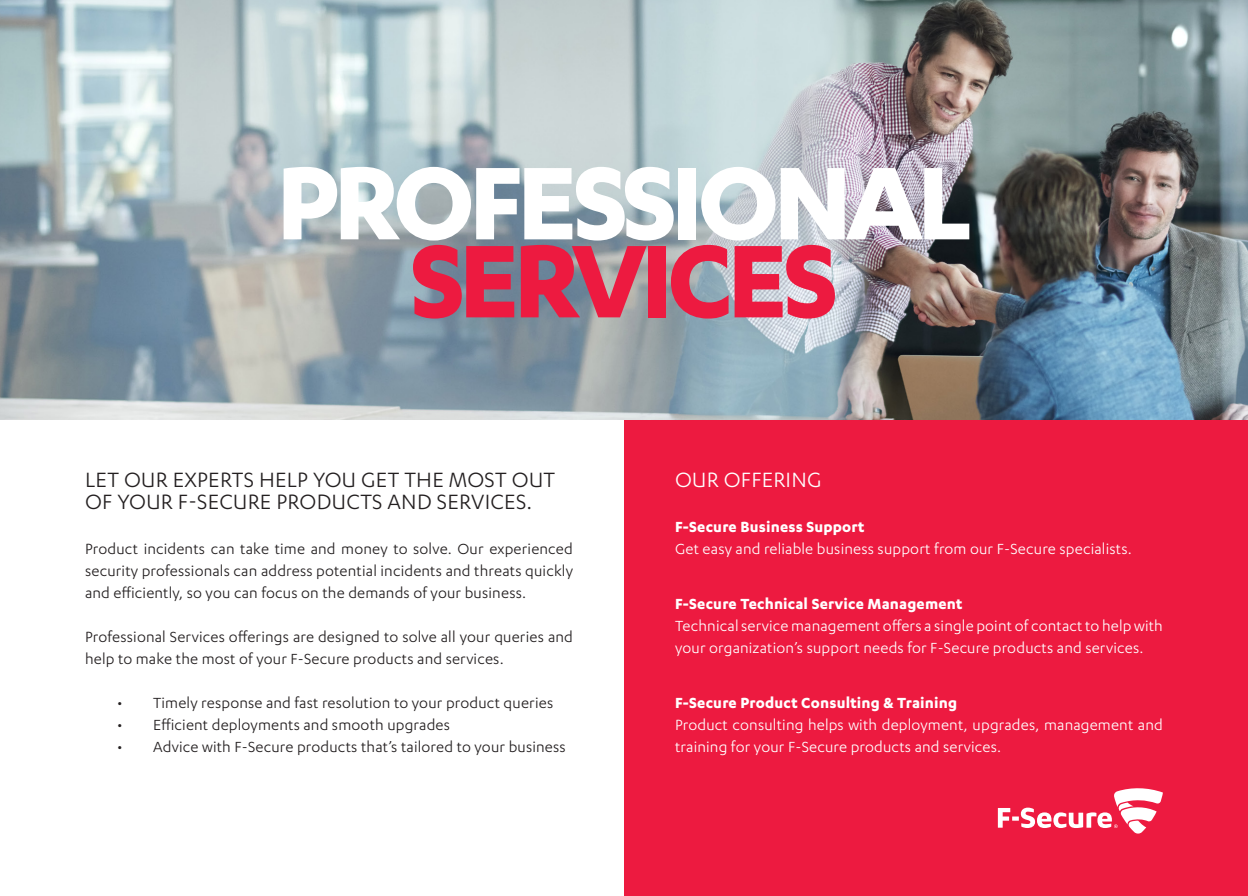
<style>
.page{position:relative;width:1248px;height:896px;background:#fff}
.page>*{position:absolute;margin:0;border:0;box-sizing:border-box;transform-origin:0 0}
.t1{font:120px "F Secure Sans Headline";letter-spacing:-.05em;color:#fff}
.t2{font:120px "F Secure Sans Headline";letter-spacing:-.05em;color:#ed1a40}
.t3{font:24px/22px "F Secure Sans";letter-spacing:.01em;color:#231f20}
.t4{font:24px "F Secure Sans";letter-spacing:.01em;color:#fff}
.t5{font:17px/22px "F Secure Sans";letter-spacing:.01em;color:#231f20;text-align:justify}
.t6{font:17px/22px "F Secure Sans";letter-spacing:.01em;color:#fff}
.t7{font:700 17px "F Secure Sans";letter-spacing:.01em;color:#fff}
</style>
<div class="page">
<div style="left:624px;top:193px;width:623px;height:703px;background:#ed1a40"></div>
<img style="left:0;top:0;width:1247px;height:420px">
<svg style="left:997px;top:788px;width:165px;height:46px"></svg>
<p class="t1" style="left:276px;top:141px;width:697px">PROFESSIONAL</p>
<p class="t2" style="left:410px;top:219px;width:429px">SERVICES</p>
<p class="t3" style="left:85px;top:468px;width:471px">LET OUR EXPERTS HELP YOU GET THE MOST OUT<br>OF YOUR F-SECURE PRODUCTS AND SERVICES.</p>
<p class="t5" style="left:85px;top:537px;width:489px">Product incidents can take time and money to solve. Our experienced security professionals can address potential incidents and threats quickly and efficiently, so you can focus on the demands of your business.</p>
<p class="t5" style="left:85px;top:625px;width:489px">Professional Services offerings are designed to solve all your queries and help to make the most of your F-Secure products and services.</p>
<p class="t5" style="left:117px;top:691px;width:437px">• Timely response and fast resolution to your product queries</p>
<p class="t5" style="left:117px;top:713px;width:334px">• Efficient deployments and smooth upgrades</p>
<p class="t5" style="left:117px;top:735px;width:450px">• Advice with F-Secure products that’s tailored to your business</p>
<p class="t4" style="left:675px;top:466px;width:148px">OUR OFFERING</p>
<p class="t7" style="left:675px;top:517px;width:191px">F-Secure Business Support</p>
<p class="t6" style="left:675px;top:537px;width:458px">Get easy and reliable business support from our F-Secure specialists.</p>
<p class="t7" style="left:675px;top:594px;width:289px">F-Secure Technical Service Management</p>
<p class="t6" style="left:675px;top:614px;width:489px">Technical service management offers a single point of contact to help with your organization’s support needs for F-Secure products and services.</p>
<p class="t7" style="left:675px;top:693px;width:283px">F-Secure Product Consulting &amp; Training</p>
<p class="t6" style="left:675px;top:714px;width:489px">Product consulting helps with deployment, upgrades, management and training for your F-Secure products and services.</p>
</div>
